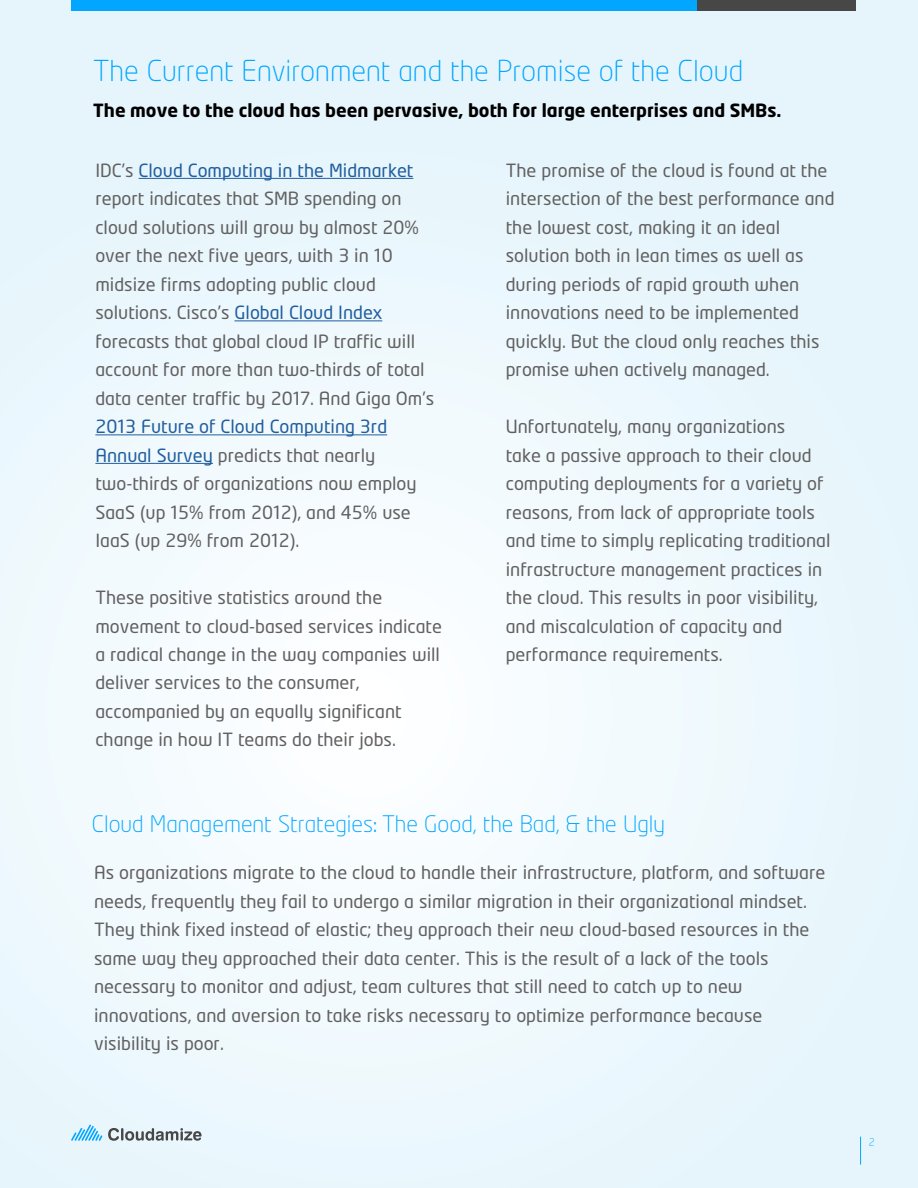
<style>
.page{position:relative;width:918px;height:1188px;background:#ecf8fd}
.page>*{position:absolute;margin:0;border:0;box-sizing:border-box;transform-origin:0 0}
.t1{font:300 28.5px "Neo Tech";color:#00a6ff}
.t2{font:300 22.5px "Neo Tech";color:#00a6ff}
.t3{font:18px/28.5px "Neo Tech";color:#626060}
.t4{font:700 18px "Neo Tech";color:#010000}
.t5{font:300 10.5px "Neo Tech";color:#00a6ff}
.s1{color:#215e9e}
.s2{font-weight:400;font-size:18px}
</style>
<div class="page">
<div style="left:71px;top:0;width:767px;height:10px;background:#00a6ff"></div>
<div style="left:697px;top:0;width:158px;height:10px;background:#474747"></div>
<svg style="left:108px;top:1128px;width:94px;height:13px"></svg>
<svg style="left:71px;top:1124px;width:31px;height:17px"></svg>
<hr style="left:139px;top:178px;width:274px;height:1px;background:#215e9e">
<hr style="left:234px;top:320px;width:148px;height:1px;background:#215e9e">
<hr style="left:95px;top:434px;width:292px;height:1px;background:#215e9e">
<hr style="left:95px;top:463px;width:118px;height:1px;background:#215e9e">
<svg style="left:860px;top:1137px;width:1px;height:28px"></svg>
<h1 class="t1" style="left:93px;top:59px;width:651px">The Current Environment and the Promise of the Cloud</h1>
<p class="t4" style="left:93px;top:103px;width:690px">The move to the cloud has been pervasive, both for large enterprises and SMBs.</p>
<p class="t3" style="left:95px;top:157px;width:340px">IDC’s <span class="s1">Cloud Computing in the Midmarket </span>report indicates that SMB spending on cloud solutions will grow by almost 20% over the next five years, with 3 in 10 midsize firms adopting public cloud solutions. Cisco’s <span class="s1">Global Cloud Index </span>forecasts that global cloud IP traffic will account for more than two-thirds of total data center traffic by 2017. And Giga Om’s</p>
<p class="t3" style="left:95px;top:413px;width:323px"><span class="s1">2013 Future of Cloud Computing 3rd Annual Survey</span> predicts that nearly two-thirds of organizations now employ SaaS (up 15% from 2012), and 45% use IaaS (up 29% from 2012).</p>
<p class="t3" style="left:95px;top:584px;width:348px">These positive statistics around the movement to cloud-based services indicate a radical change in the way companies will deliver services to the consumer, accompanied by an equally significant change in how IT teams do their jobs.</p>
<p class="t3" style="left:506px;top:157px;width:330px">The promise of the cloud is found at the intersection of the best performance and the lowest cost, making it an ideal solution both in lean times as well as during periods of rapid growth when innovations need to be implemented quickly. But the cloud only reaches this promise when actively managed.</p>
<p class="t3" style="left:506px;top:413px;width:326px">Unfortunately, many organizations<br>take a passive approach to their cloud computing deployments for a variety of reasons, from lack of appropriate tools and time to simply replicating traditional infrastructure management practices in the cloud. This results in poor visibility, and miscalculation of capacity and performance requirements.</p>
<p class="t2" style="left:92px;top:815px;width:575px">Cloud Management Strategies<span class="s2">:</span> The Good, the Bad, &amp; the Ugly</p>
<p class="t3" style="left:94px;top:859px;width:733px">As organizations migrate to the cloud to handle their infrastructure, platform, and software needs, frequently they fail to undergo a similar migration in their organizational mindset.<br>They think fixed instead of elastic; they approach their new cloud-based resources in the same way they approached their data center. This is the result of a lack of the tools necessary to monitor and adjust, team cultures that still need to catch up to new innovations, and aversion to take risks necessary to optimize performance because visibility is poor.</p>
<p class="t5" style="left:869px;top:1138px;width:8px">2</p>
</div>
